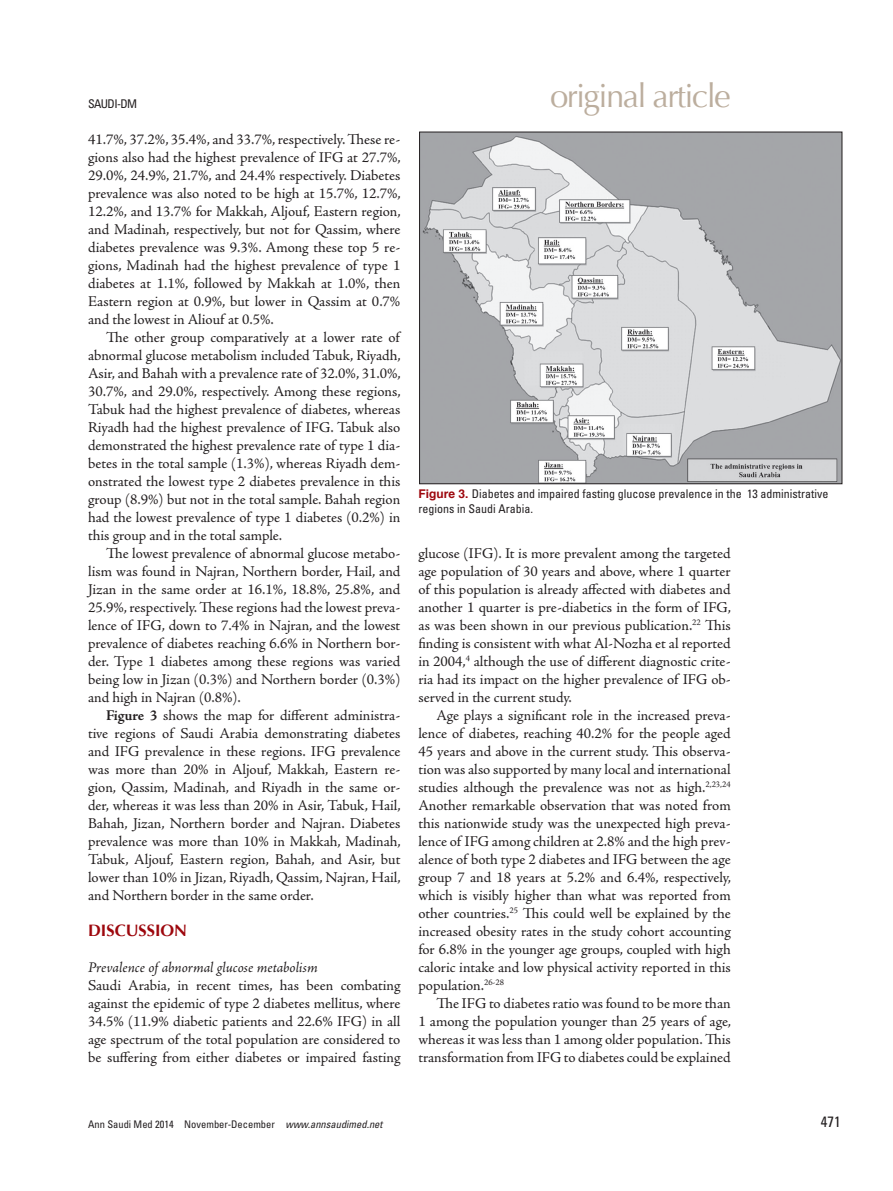
<style>
.page{position:relative;width:893px;height:1191px;background:#fff}
.page>*{position:absolute;margin:0;border:0;box-sizing:border-box;transform-origin:0 0}
.t1{font:33px "Optima";letter-spacing:-.05em;color:#bcae9e}
.t2{font:700 16.5px "Optima";color:#9d070d}
.t3{font:15px/18px "Adobe Jenson Pro";letter-spacing:-.005em;color:#231f20;text-align:justify}
.t4{font:italic 15px "Adobe Jenson Pro";letter-spacing:-.005em;color:#231f20}
.t5{font:condensed 15px "Univers LT Std";color:#231f20}
.t6{font:condensed 12px/15px "Univers LT Std";color:#231f20}
.t7{font:condensed 10.5px "Univers LT Std";color:#231f20}
.s1{font-weight:700}
.s2{font-family:"Helvetica";font-weight:700;font-stretch:normal;color:#9d070d}
.s3{font-style:italic}
</style>
<div class="page">
<img style="left:421px;top:134px;width:419px;height:348px">
<div style="left:419px;top:132px;width:423px;height:352px;border:1px solid #231f20"></div>
<p class="t6" style="left:88px;top:96px;width:51px">SAUDI-DM</p>
<p class="t3" style="left:88px;top:131px;width:314px">41.7%, 37.2%, 35.4%, and 33.7%, respectively. These re&shy;gions also had the highest prevalence of IFG at 27.7%, 29.0%, 24.9%, 21.7%, and 24.4% respectively. Diabetes prevalence was also noted to be high at 15.7%, 12.7%, 12.2%, and 13.7% for Makkah, Aljouf, Eastern region, and Madinah, respectively, but not for Qassim, where diabetes prevalence was 9.3%. Among these top 5 re&shy;gions, Madinah had the highest prevalence of type 1 diabetes at 1.1%, followed by Makkah at 1.0%, then Eastern region at 0.9%, but lower in Qassim at 0.7% and the lowest in Aliouf at 0.5%.</p>
<p class="t3" style="left:88px;top:329px;width:314px;text-indent:18px">The other group comparatively at a lower rate of abnormal glucose metabolism included Tabuk, Riyadh, Asir, and Bahah with a prevalence rate of 32.0%, 31.0%, 30.7%, and 29.0%, respectively. Among these regions, Tabuk had the highest prevalence of diabetes, whereas Riyadh had the highest prevalence of IFG. Tabuk also demonstrated the highest prevalence rate of type 1 dia&shy;betes in the total sample (1.3%), whereas Riyadh dem&shy;onstrated the lowest type 2 diabetes prevalence in this group (8.9%) but not in the total sample. Bahah region had the lowest prevalence of type 1 diabetes (0.2%) in this group and in the total sample.</p>
<p class="t3" style="left:88px;top:545px;width:314px;text-indent:18px">The lowest prevalence of abnormal glucose metabo&shy;lism was found in Najran, Northern border, Hail, and Jizan in the same order at 16.1%, 18.8%, 25.8%, and 25.9%, respectively. These regions had the lowest preva&shy;lence of IFG, down to 7.4% in Najran, and the lowest prevalence of diabetes reaching 6.6% in Northern bor&shy;der. Type 1 diabetes among these regions was varied being low in Jizan (0.3%) and Northern border (0.3%) and high in Najran (0.8%).</p>
<p class="t3" style="left:88px;top:707px;width:314px;text-indent:18px"><span class="s1">Figure 3</span> shows the map for different administra&shy;tive regions of Saudi Arabia demonstrating diabetes and IFG prevalence in these regions. IFG prevalence was more than 20% in Aljouf, Makkah, Eastern re&shy;gion, Qassim, Madinah, and Riyadh in the same or&shy;der, whereas it was less than 20% in Asir, Tabuk, Hail, Bahah, Jizan, Northern border and Najran. Diabetes prevalence was more than 10% in Makkah, Madinah, Tabuk, Aljouf, Eastern region, Bahah, and Asir, but lower than 10% in Jizan, Riyadh, Qassim, Najran, Hail, and Northern border in the same order.</p>
<p class="t2" style="left:88px;top:921px;width:11px">DISCUSSION</p>
<p class="t4" style="left:88px;top:959px;width:231px">Prevalence of abnormal glucose metabolism</p>
<p class="t3" style="left:88px;top:977px;width:314px">Saudi Arabia, in recent times, has been combating against the epidemic of type 2 diabetes mellitus, where 34.5% (11.9% diabetic patients and 22.6% IFG) in all age spectrum of the total population are considered to be suffering from either diabetes or impaired fasting</p>
<h1 class="t1" style="left:550px;top:76px;width:182px">original article</h1>
<p class="t6" style="left:418px;top:486px;width:411px"><span class="s2">Figure 3.</span> Diabetes and impaired fasting glucose prevalence in the 13 administrative regions in Saudi Arabia.</p>
<p class="t3" style="left:418px;top:545px;width:314px">glucose (IFG). It is more prevalent among the targeted age population of 30 years and above, where 1 quarter of this population is already affected with diabetes and another 1 quarter is pre-diabetics in the form of IFG, as was been shown in our previous publication.<sup>22</sup> This finding is consistent with what Al-Nozha et al reported in 2004,<sup>4</sup> although the use of different diagnostic crite&shy;ria had its impact on the higher prevalence of IFG ob&shy;served in the current study.</p>
<p class="t3" style="left:418px;top:707px;width:314px;text-indent:18px">Age plays a significant role in the increased preva&shy;lence of diabetes, reaching 40.2% for the people aged 45 years and above in the current study. This observa&shy;tion was also supported by many local and international studies although the prevalence was not as high.<sup>2,23,24<br></sup>Another remarkable observation that was noted from this nationwide study was the unexpected high preva&shy;lence of IFG among children at 2.8% and the high prev&shy;alence of both type 2 diabetes and IFG between the age group 7 and 18 years at 5.2% and 6.4%, respectively, which is visibly higher than what was reported from other countries.<sup>25</sup> This could well be explained by the increased obesity rates in the study cohort accounting for 6.8% in the younger age groups, coupled with high caloric intake and low physical activity reported in this population.<sup>26-28</sup></p>
<p class="t3" style="left:418px;top:995px;width:314px;text-indent:18px">The IFG to diabetes ratio was found to be more than 1 among the population younger than 25 years of age, whereas it was less than 1 among older population. This transformation from IFG to diabetes could be explained</p>
<p class="t7" style="left:88px;top:1118px;width:296px">Ann Saudi Med 2014 November-December <span class="s3">www.annsaudimed.net</span></p>
<p class="t5" style="left:821px;top:1111px;width:21px">471</p>
</div>
